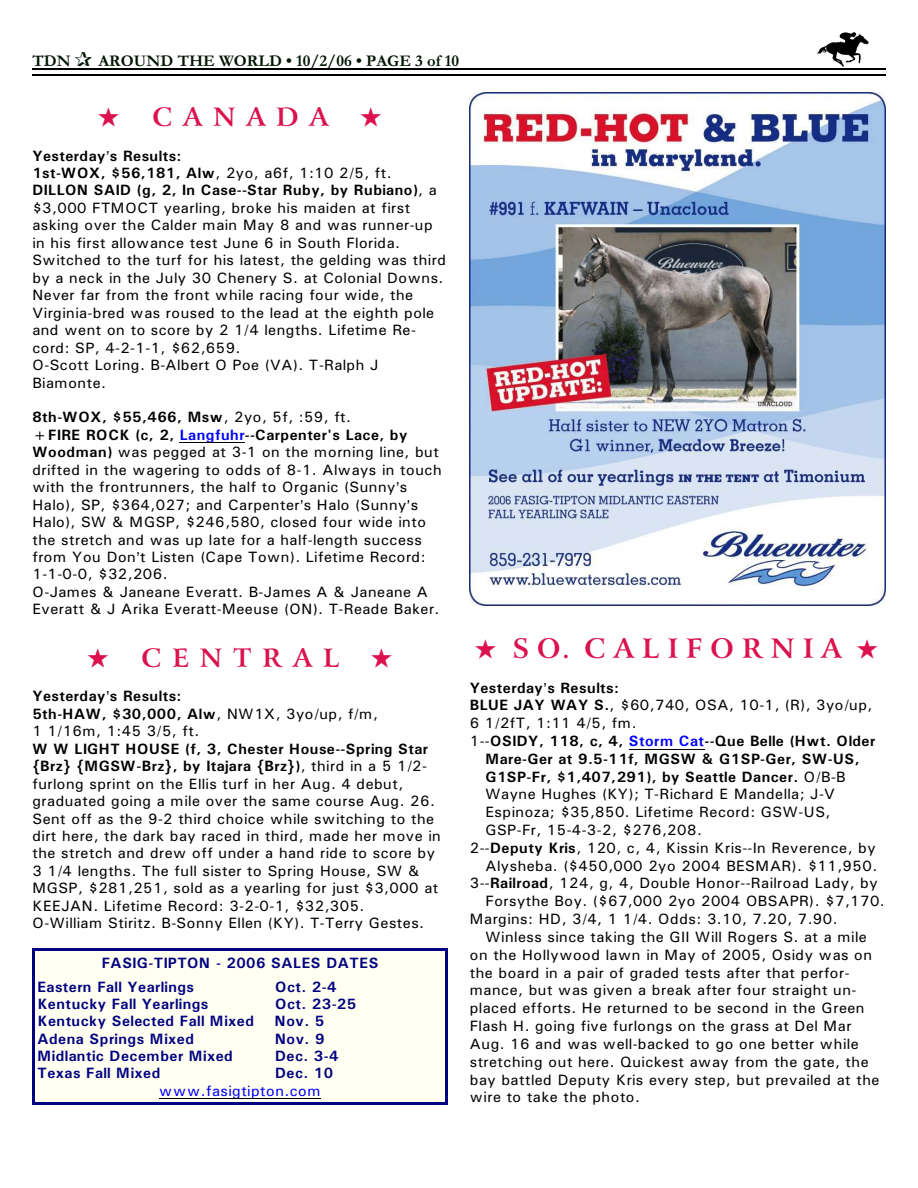
<style>
.page{position:relative;width:918px;height:1188px;background:#fff}
.page>*{position:absolute;margin:0;border:0;box-sizing:border-box;transform-origin:0 0}
.t1{font:700 27px "Arrus BT";letter-spacing:.3em;color:#db124d}
.t2{font:700 25.5px "Arrus BT";letter-spacing:.43em;color:#db124d}
.t3{font:700 16.5px "Garamond";color:#001400}
.t4{font:15px/17.4px "Univers";letter-spacing:.03em;color:#000}
.t5{font:700 15px/17.4px "Univers";letter-spacing:.03em;color:#000}
.t6{font:700 15px/23.5px "Univers";letter-spacing:.035em;color:#000080}
.t7{font:15px "Univers";letter-spacing:.03em;color:#00f}
.s1{font-weight:700}
.s2{font-weight:700;color:#00f}
.s3{font-weight:400}
.s4{color:#00f}
</style>
<div class="page">
<img style="left:817px;top:32px;width:51px;height:34px">
<hr style="left:32px;top:68px;width:853px;height:1px;background:#000">
<hr style="left:32px;top:75px;width:853px;height:1px;background:#000">
<hr style="left:180px;top:442px;width:65px;height:1px;background:#000">
<hr style="left:629px;top:749px;width:76px;height:1px;background:#000">
<img style="left:470px;top:93px;width:416px;height:513px">
<hr style="left:489px;top:591px;width:252px;height:1px;background:#fff">
<div style="left:32px;top:948px;width:416px;height:156px;background:#fffff2"></div>
<hr style="left:159px;top:1098px;width:162px;height:1px;background:#000">
<hr style="left:32px;top:948px;width:3px;height:156px;background:#000080">
<hr style="left:445px;top:948px;width:3px;height:156px;background:#000080">
<hr style="left:32px;top:948px;width:416px;height:3px;background:#000080">
<hr style="left:32px;top:1102px;width:416px;height:2px;background:#000080">
<p class="t3" style="left:32px;top:55px;width:40px">TDN</p>
<p class="t3" style="left:98px;top:55px;width:362px">AROUND THE WORLD • 10/2/06 • PAGE 3 of 10</p>
<h2 class="t2" style="left:98px;top:107px;width:232px">★ CANADA</h2>
<p class="t4" style="left:32px;top:148px;width:415px"><span class="s1">Yesterday s Results:<br>1st-WOX, $56,181, Alw</span>, 2yo, a6f, 1:10 2/5, ft.<br><span class="s1">DILLON SAID (g, 2, In Case--Star Ruby, by Rubiano)</span>, a $3,000 FTMOCT yearling, broke his maiden at first asking over the Calder main May 8 and was runner-up in his first allowance test June 6 in South Florida.<br>Switched to the turf for his latest, the gelding was third by a neck in the July 30 Chenery S. at Colonial Downs.<br>Never far from the front while racing four wide, the Virginia-bred was roused to the lead at the eighth pole and went on to score by 2 1/4 lengths. Lifetime Re&shy;cord: SP, 4-2-1-1, $62,659.<br>O-Scott Loring. B-Albert O Poe (VA). T-Ralph J Biamonte.</p>
<p class="t4" style="left:32px;top:410px;width:411px"><span class="s1">8th-WOX, $55,466, Msw</span>, 2yo, 5f, :59, ft.<br><span class="s1">+FIRE ROCK (c, 2,</span> <span class="s2">Langfuhr</span><span class="s1">--Carpenter's Lace, by Woodman)</span> was pegged at 3-1 on the morning line, but drifted in the wagering to odds of 8-1. Always in touch with the frontrunners, the half to Organic (Sunny s Halo), SP, $364,027; and Carpenter s Halo (Sunny s Halo), SW &amp; MGSP, $246,580, closed four wide into the stretch and was up late for a half-length success from You Don t Listen (Cape Town). Lifetime Record:<br>1-1-0-0, $32,206.<br>O-James &amp; Janeane Everatt. B-James A &amp; Janeane A Everatt &amp; J Arika Everatt-Meeuse (ON). T-Reade Baker.</p>
<h2 class="t2" style="left:87px;top:648px;width:253px">★ CENTRAL</h2>
<h1 class="t1" style="left:475px;top:638px;width:405px">★ SO. CALIFORNIA ★</h1>
<p class="t5" style="left:32px;top:689px;width:347px">Yesterday s Results:<br>5th-HAW, $30,000, Alw<span class="s3">, NW1X, 3yo/up, f/m,<br>1 1/16m, 1:45 3/5, ft.</span></p>
<p class="t4" style="left:32px;top:741px;width:410px"><span class="s1">W W LIGHT HOUSE (f, 3, Chester House--Spring Star {Brz} {MGSW-Brz}, by Itajara {Brz})</span>, third in a 5 1/2- furlong sprint on the Ellis turf in her Aug. 4 debut, graduated going a mile over the same course Aug. 26.<br>Sent off as the 9-2 third choice while switching to the dirt here, the dark bay raced in third, made her move in the stretch and drew off under a hand ride to score by 3 1/4 lengths. The full sister to Spring House, SW &amp; MGSP, $281,251, sold as a yearling for just $3,000 at KEEJAN. Lifetime Record: 3-2-0-1, $32,305.<br>O-William Stiritz. B-Sonny Ellen (KY). T-Terry Gestes.</p>
<p class="t6" style="left:37px;top:953px;width:343px;text-indent:64px">FASIG-TIPTON - 2006 SALES DATES<br>Eastern Fall Yearlings</p>
<p class="t6" style="left:275px;top:976px;width:63px">Oct. 2-4</p>
<p class="t6" style="left:37px;top:993px;width:172px">Kentucky Fall Yearlings</p>
<p class="t6" style="left:275px;top:993px;width:83px">Oct. 23-25</p>
<p class="t6" style="left:37px;top:1011px;width:218px">Kentucky Selected Fall Mixed</p>
<p class="t6" style="left:275px;top:1011px;width:51px">Nov. 5</p>
<p class="t6" style="left:37px;top:1028px;width:158px">Adena Springs Mixed</p>
<p class="t6" style="left:275px;top:1028px;width:51px">Nov. 9</p>
<p class="t6" style="left:37px;top:1045px;width:197px">Midlantic December Mixed</p>
<p class="t6" style="left:275px;top:1045px;width:65px">Dec. 3-4</p>
<p class="t6" style="left:37px;top:1063px;width:125px">Texas Fall Mixed</p>
<p class="t6" style="left:275px;top:1063px;width:60px">Dec. 10</p>
<p class="t7" style="left:159px;top:1085px;width:163px">www.fasigtipton.com</p>
<p class="t5" style="left:470px;top:680px;width:151px">Yesterday s Results:</p>
<p class="t4" style="left:470px;top:698px;width:404px"><span class="s1">BLUE JAY WAY S.</span>, $60,740, OSA, 10-1, (R), 3yo/up,</p>
<p class="t4" style="left:470px;top:716px;width:168px">6 1/2fT, 1:11 4/5, fm.</p>
<p class="t5" style="left:470px;top:734px;width:407px"><span class="s3">1--</span>OSIDY, 118, c, 4, <span class="s4">Storm Cat</span>--Que Belle (Hwt. Older</p>
<p class="t5" style="left:485px;top:751px;width:376px">Mare-Ger at 9.5-11f, MGSW &amp; G1SP-Ger, SW-US,</p>
<p class="t5" style="left:485px;top:769px;width:362px">G1SP-Fr, $1,407,291), by Seattle Dancer. <span class="s3">O/B-B</span></p>
<p class="t4" style="left:485px;top:787px;width:351px">Wayne Hughes (KY); T-Richard E Mandella; J-V</p>
<p class="t4" style="left:485px;top:805px;width:347px">Espinoza; $35,850. Lifetime Record: GSW-US,</p>
<p class="t4" style="left:485px;top:822px;width:218px">GSP-Fr, 15-4-3-2, $276,208.</p>
<p class="t4" style="left:470px;top:840px;width:407px">2--<span class="s1">Deputy Kris</span>, 120, c, 4, Kissin Kris--In Reverence, by</p>
<p class="t4" style="left:485px;top:858px;width:393px">Alysheba. ($450,000 2yo 2004 BESMAR). $11,950.</p>
<p class="t4" style="left:470px;top:876px;width:409px">3--<span class="s1">Railroad</span>, 124, g, 4, Double Honor--Railroad Lady, by</p>
<p class="t4" style="left:485px;top:894px;width:401px">Forsythe Boy. ($67,000 2yo 2004 OBSAPR). $7,170.</p>
<p class="t4" style="left:470px;top:912px;width:369px">Margins: HD, 3/4, 1 1/4. Odds: 3.10, 7.20, 7.90.</p>
<p class="t4" style="left:485px;top:929px;width:383px">Winless since taking the GII Will Rogers S. at a mile</p>
<p class="t4" style="left:470px;top:947px;width:404px">on the Hollywood lawn in May of 2005, Osidy was on</p>
<p class="t4" style="left:470px;top:965px;width:381px">the board in a pair of graded tests after that perfor-</p>
<p class="t4" style="left:470px;top:983px;width:388px">mance, but was given a break after four straight un-</p>
<p class="t4" style="left:470px;top:1001px;width:396px">placed efforts. He returned to be second in the Green</p>
<p class="t4" style="left:470px;top:1019px;width:383px">Flash H. going five furlongs on the grass at Del Mar</p>
<p class="t4" style="left:470px;top:1036px;width:390px">Aug. 16 and was well-backed to go one better while</p>
<p class="t4" style="left:470px;top:1054px;width:401px">stretching out here. Quickest away from the gate, the</p>
<p class="t4" style="left:470px;top:1072px;width:411px">bay battled Deputy Kris every step, but prevailed at the</p>
<p class="t4" style="left:470px;top:1090px;width:172px">wire to take the photo.</p>
</div>
